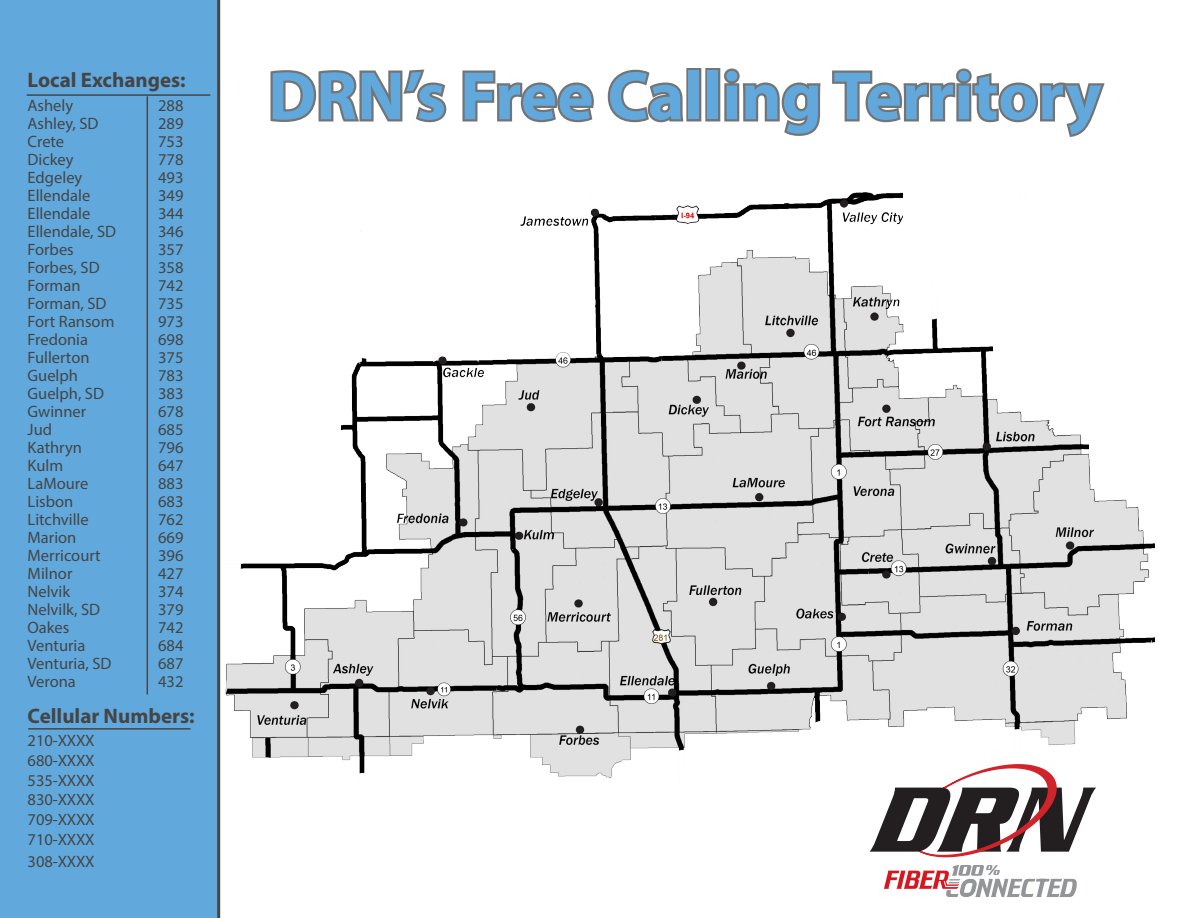
<style>
.page{position:relative;width:1188px;height:918px;background:#fff}
.page>*{position:absolute;margin:0;border:0;box-sizing:border-box;transform-origin:0 0}
.t1{font:700 69px "Myriad Pro";color:#61a9dd}
.t2{font:700 21px "Myriad Pro";color:#454545}
.t3{font:16.5px "Myriad Pro";color:#454545}
</style>
<div class="page">
<img style="left:225px;top:192px;width:930px;height:586px">
<svg style="left:598px;top:192px;width:221px;height:17px"></svg>
<div style="left:1089px;top:430px;width:99px;height:29px;background:#fff"></div>
<div style="left:904px;top:168px;width:115px;height:114px;background:#fff"></div>
<div style="left:225px;top:383px;width:116px;height:148px;background:#fff"></div>
<div style="left:222px;top:761px;width:116px;height:148px;background:#fff"></div>
<div style="left:799px;top:749px;width:321px;height:148px;background:#fff"></div>
<div style="left:993px;top:207px;width:195px;height:162px;background:#fff"></div>
<div style="left:0;top:0;width:220px;height:918px;background:#61a9dd"></div>
<hr style="left:27px;top:94px;width:183px;height:2px;background:#454545">
<hr style="left:28px;top:728px;width:162px;height:2px;background:#454545">
<hr style="left:147px;top:96px;width:1px;height:598px;background:#454545">
<svg style="left:270px;top:69px;width:177px;height:54px"></svg>
<svg style="left:462px;top:70px;width:132px;height:53px"></svg>
<svg style="left:607px;top:69px;width:77px;height:54px"></svg>
<div style="left:686px;top:68px;width:15px;height:54px;border:4px solid #747474"></div>
<div style="left:705px;top:68px;width:15px;height:54px;border:4px solid #747474"></div>
<svg style="left:724px;top:68px;width:97px;height:68px"></svg>
<svg style="left:832px;top:68px;width:273px;height:69px"></svg>
<svg style="left:884px;top:865px;width:193px;height:32px"></svg>
<svg style="left:870px;top:764px;width:226px;height:93px"></svg>
<p class="t2" style="left:28px;top:67px;width:160px">Local Exchanges:</p>
<p class="t3" style="left:28px;top:96px;width:47px">Ashely</p>
<p class="t3" style="left:158px;top:96px;width:27px">288</p>
<p class="t3" style="left:28px;top:114px;width:73px">Ashley, SD</p>
<p class="t3" style="left:158px;top:114px;width:27px">289</p>
<p class="t3" style="left:28px;top:132px;width:38px">Crete</p>
<p class="t3" style="left:158px;top:132px;width:27px">753</p>
<p class="t3" style="left:28px;top:150px;width:48px">Dickey</p>
<p class="t3" style="left:158px;top:150px;width:27px">778</p>
<p class="t3" style="left:28px;top:168px;width:56px">Edgeley</p>
<p class="t3" style="left:158px;top:168px;width:27px">493</p>
<p class="t3" style="left:28px;top:186px;width:64px">Ellendale</p>
<p class="t3" style="left:158px;top:186px;width:27px">349</p>
<p class="t3" style="left:28px;top:204px;width:64px">Ellendale</p>
<p class="t3" style="left:158px;top:204px;width:27px">344</p>
<p class="t3" style="left:28px;top:222px;width:90px">Ellendale, SD</p>
<p class="t3" style="left:158px;top:222px;width:27px">346</p>
<p class="t3" style="left:28px;top:240px;width:48px">Forbes</p>
<p class="t3" style="left:158px;top:240px;width:27px">357</p>
<p class="t3" style="left:28px;top:258px;width:74px">Forbes, SD</p>
<p class="t3" style="left:158px;top:258px;width:27px">358</p>
<p class="t3" style="left:28px;top:276px;width:54px">Forman</p>
<p class="t3" style="left:158px;top:276px;width:27px">742</p>
<p class="t3" style="left:28px;top:294px;width:80px">Forman, SD</p>
<p class="t3" style="left:158px;top:294px;width:27px">735</p>
<p class="t3" style="left:28px;top:312px;width:88px">Fort Ransom</p>
<p class="t3" style="left:158px;top:312px;width:27px">973</p>
<p class="t3" style="left:28px;top:330px;width:62px">Fredonia</p>
<p class="t3" style="left:158px;top:330px;width:27px">698</p>
<p class="t3" style="left:28px;top:348px;width:63px">Fullerton</p>
<p class="t3" style="left:158px;top:348px;width:27px">375</p>
<p class="t3" style="left:28px;top:366px;width:52px">Guelph</p>
<p class="t3" style="left:158px;top:366px;width:27px">783</p>
<p class="t3" style="left:28px;top:384px;width:78px">Guelph, SD</p>
<p class="t3" style="left:158px;top:384px;width:27px">383</p>
<p class="t3" style="left:28px;top:402px;width:60px">Gwinner</p>
<p class="t3" style="left:158px;top:402px;width:27px">678</p>
<p class="t3" style="left:28px;top:420px;width:26px">Jud</p>
<p class="t3" style="left:158px;top:420px;width:27px">685</p>
<p class="t3" style="left:28px;top:438px;width:56px">Kathryn</p>
<p class="t3" style="left:158px;top:438px;width:27px">796</p>
<p class="t3" style="left:28px;top:456px;width:37px">Kulm</p>
<p class="t3" style="left:158px;top:456px;width:27px">647</p>
<p class="t3" style="left:28px;top:474px;width:62px">LaMoure</p>
<p class="t3" style="left:158px;top:474px;width:27px">883</p>
<p class="t3" style="left:28px;top:492px;width:47px">Lisbon</p>
<p class="t3" style="left:158px;top:492px;width:27px">683</p>
<p class="t3" style="left:28px;top:510px;width:63px">Litchville</p>
<p class="t3" style="left:158px;top:510px;width:27px">762</p>
<p class="t3" style="left:28px;top:528px;width:50px">Marion</p>
<p class="t3" style="left:158px;top:528px;width:27px">669</p>
<p class="t3" style="left:28px;top:546px;width:75px">Merricourt</p>
<p class="t3" style="left:158px;top:546px;width:27px">396</p>
<p class="t3" style="left:28px;top:564px;width:46px">Milnor</p>
<p class="t3" style="left:158px;top:564px;width:27px">427</p>
<p class="t3" style="left:28px;top:582px;width:44px">Nelvik</p>
<p class="t3" style="left:158px;top:582px;width:27px">374</p>
<p class="t3" style="left:28px;top:600px;width:74px">Nelvilk, SD</p>
<p class="t3" style="left:158px;top:600px;width:27px">379</p>
<p class="t3" style="left:28px;top:618px;width:43px">Oakes</p>
<p class="t3" style="left:158px;top:618px;width:27px">742</p>
<p class="t3" style="left:28px;top:636px;width:59px">Venturia</p>
<p class="t3" style="left:158px;top:636px;width:27px">684</p>
<p class="t3" style="left:28px;top:654px;width:85px">Venturia, SD</p>
<p class="t3" style="left:158px;top:654px;width:27px">687</p>
<p class="t3" style="left:28px;top:672px;width:50px">Verona</p>
<p class="t3" style="left:158px;top:672px;width:27px">432</p>
<p class="t2" style="left:28px;top:703px;width:169px">Cellular Numbers:</p>
<p class="t3" style="left:28px;top:730px;width:69px">210-XXXX</p>
<p class="t3" style="left:28px;top:750px;width:69px">680-XXXX</p>
<p class="t3" style="left:28px;top:770px;width:69px">535-XXXX</p>
<p class="t3" style="left:28px;top:790px;width:69px">830-XXXX</p>
<p class="t3" style="left:28px;top:809px;width:69px">709-XXXX</p>
<p class="t3" style="left:28px;top:829px;width:69px">710-XXXX</p>
<p class="t3" style="left:28px;top:851px;width:69px">308-XXXX</p>
<p class="t1" style="left:268px;top:51px;width:835px">DRN’s Free Calling Territory</p>
</div>
